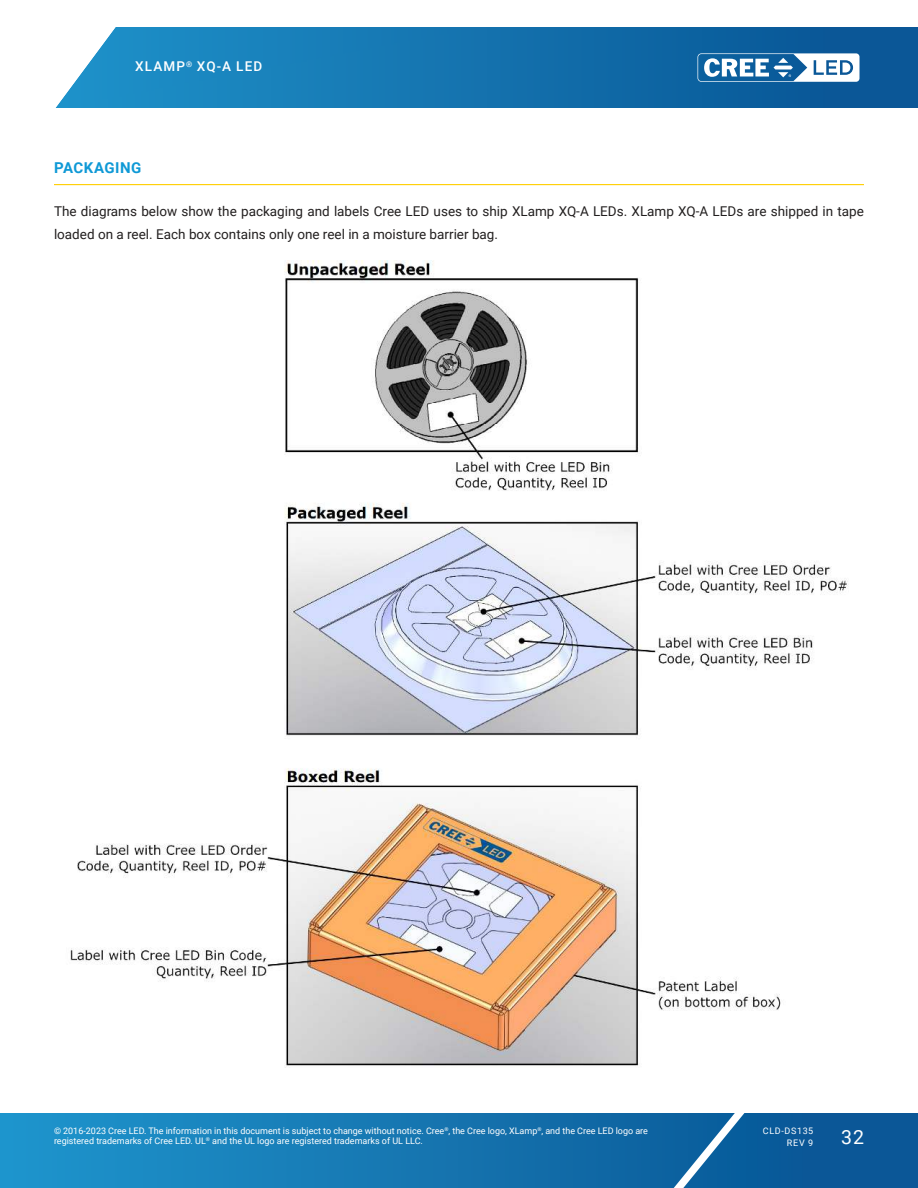
<style>
.page{position:relative;width:918px;height:1188px;background:#fff}
.page>*{position:absolute;margin:0;border:0;box-sizing:border-box;transform-origin:0 0}
.t1{font:19.5px "Roboto";color:#fff}
.t2{font:700 15px "Roboto";letter-spacing:.035em;color:#0f99d6}
.t3{font:13.5px/22.5px "Roboto";color:#221f1f}
.t4{font:500 13.5px "Roboto";letter-spacing:.085em;color:#fff}
.t5{font:9px/10.8px "Roboto";color:#fff}
.t6{font:9px/12px "Roboto";letter-spacing:.085em;color:#fff;text-align:right}
</style>
<div class="page">
<img style="left:0;top:1113px;width:918px;height:75px">
<svg style="left:644px;top:1113px;width:117px;height:75px;background:#1d6ca5"></svg>
<svg style="left:85px;top:27px;width:833px;height:81px;background:#1573ae"></svg>
<img style="left:55px;top:68px;width:30px;height:40px">
<svg style="left:698px;top:53px;width:162px;height:29px"></svg>
<hr style="left:54px;top:184px;width:810px;height:1px;background:#ffce00">
<img style="left:70px;top:261px;width:778px;height:805px">
<h3 class="t4" style="left:135px;top:62px;width:129px">XLAMP<sup>®</sup> XQ-A LED</h3>
<h2 class="t2" style="left:54px;top:161px;width:89px">PACKAGING</h2>
<h3 class="t3" style="left:54px;top:201px;width:812px">The diagrams below show the packaging and labels Cree LED uses to ship XLamp XQ-A LEDs. XLamp XQ-A LEDs are shipped in tape loaded on a reel. Each box contains only one reel in a moisture barrier bag.</h3>
<p class="t5" style="left:54px;top:1126px;width:596px">© 2016-2023 Cree LED. The information in this document is subject to change without notice. Cree<sup>®</sup>, the Cree logo, XLamp<sup>®</sup>, and the Cree LED logo are registered trademarks of Cree LED. UL<sup>®</sup> and the UL logo are registered trademarks of UL LLC.</p>
<p class="t6" style="left:763px;top:1125px;width:52px">CLD-DS135<br>REV 9</p>
<h1 class="t1" style="left:841px;top:1123px;width:24px">32</h1>
</div>
